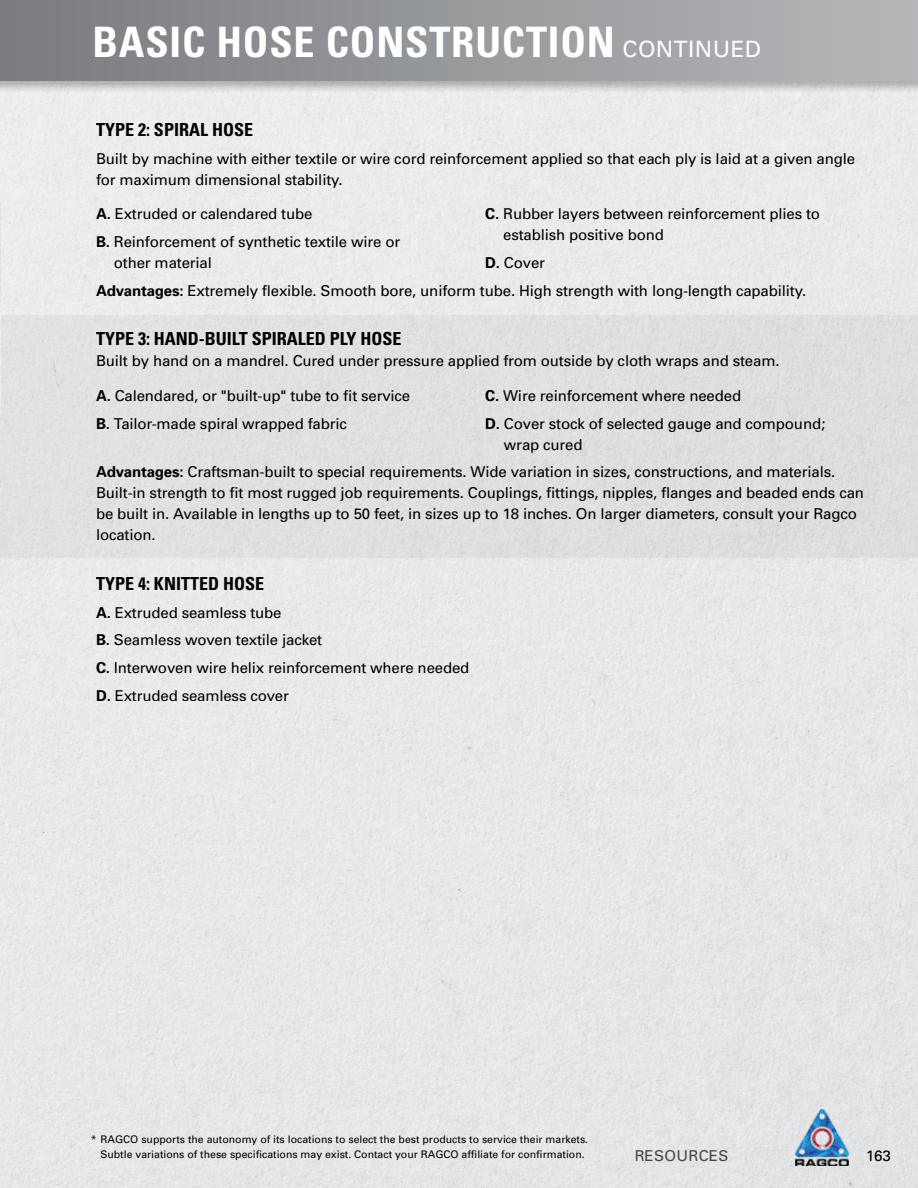
<style>
.page{position:relative;width:918px;height:1188px;background:#fff}
.page>*{position:absolute;margin:0;border:0;box-sizing:border-box;transform-origin:0 0}
.t1{font:700 condensed 42px "Univers";letter-spacing:.02em;color:#fff}
.t2{font:700 condensed 18px "Univers";color:#000}
.t3{font:15px/27.8px "Univers";letter-spacing:-.01em;color:#000}
.t4{font:15px "Univers";letter-spacing:.02em;color:#000}
.t5{font:10.5px/15px "Univers";color:#000;text-align:center}
.s1{font-weight:400;font-stretch:normal;font-size:22.5px}
.s2{font-weight:700}
</style>
<div class="page">
<div style="left:0;top:94px;width:918px;height:1094px;background:#e8e8e9"></div>
<img style="left:795px;top:1109px;width:54px;height:57px">
<div style="left:0;top:0;width:918px;height:94px;background:#000;opacity:.15"></div>
<div style="left:0;top:0;width:918px;height:81px;background:linear-gradient(to right,#7a7b7e,#b4b7b9)"></div>
<div style="left:1px;top:315px;width:917px;height:243px;background:#e0e0e1"></div>
<hr style="left:0;top:201px;width:1px;height:100px;background:#cec9c8">
<hr style="left:0;top:418px;width:1px;height:144px;background:#cec9c8">
<h1 class="t1" style="left:92px;top:16px;width:486px">CHEMICAL COMPA IBILITY</h1>
<h1 class="t1" style="left:92px;top:16px;width:670px">BASIC HOSE CONSTRUCTION <span class="s1">CONTINUED</span></h1>
<p class="t2" style="left:96px;top:119px;width:159px">TYPE 2: SPIRAL HOSE</p>
<p class="t3" style="left:96px;top:148px;width:761px;line-height:21px">Built by machine with either textile or wire cord reinforcement applied so that each ply is laid at a given angle for maximum dimensional stability.</p>
<p class="t3" style="left:96px;top:200px;width:306px"><span class="s2">A.</span> Extruded or calendared tube<br><span class="s2">B.</span> Reinforcement of synthetic textile wire or</p>
<p class="t3" style="left:114px;top:249px;width:100px">other material</p>
<p class="t3" style="left:503px;top:203px;width:318px;line-height:21px;text-indent:-18px"><span class="s2">C.</span> Rubber layers between reinforcement plies to establish positive bond</p>
<p class="t3" style="left:96px;top:249px;width:712px;text-indent:389px"><span class="s2">D.</span> Cover<br><span class="s2">Advantages:</span> Extremely flexible. Smooth bore, uniform tube. High strength with long-length capability.</p>
<p class="t2" style="left:96px;top:328px;width:307px">TYPE 3: HAND-BUILT SPIRALED PLY HOSE</p>
<p class="t3" style="left:96px;top:347px;width:685px">Built by hand on a mandrel. Cured under pressure applied from outside by cloth wraps and steam.</p>
<p class="t3" style="left:96px;top:381px;width:316px"><span class="s2">A.</span> Calendared, or "built-up" tube to fit service<br><span class="s2">B.</span> Tailor-made spiral wrapped fabric</p>
<p class="t3" style="left:485px;top:381px;width:341px"><span class="s2">C.</span> Wire reinforcement where needed<br><span class="s2">D.</span> Cover stock of selected gauge and compound;</p>
<p class="t3" style="left:96px;top:430px;width:741px;text-indent:408px">wrap cured<br><span class="s2">Advantages:</span> Craftsman-built to special requirements. Wide variation in sizes, constructions, and materials.</p>
<p class="t3" style="left:96px;top:482px;width:770px;line-height:21px">Built-in strength to fit most rugged job requirements. Couplings, fittings, nipples, flanges and beaded ends can be built in. Available in lengths up to 50 feet, in sizes up to 18 inches. On larger diameters, consult your Ragco location.</p>
<p class="t2" style="left:96px;top:572px;width:170px">TYPE 4: KNITTED HOSE</p>
<p class="t3" style="left:96px;top:598px;width:375px"><span class="s2">A.</span> Extruded seamless tube<br><span class="s2">B.</span> Seamless woven textile jacket<br><span class="s2">C.</span> Interwoven wire helix reinforcement where needed <span class="s2">D.</span> Extruded seamless cover</p>
<p class="t5" style="left:91px;top:1131px;width:499px">* RAGCO supports the autonomy of its locations to select the best products to service their markets.<br>Subtle variations of these specifications may exist. Contact your RAGCO affiliate for confirmation.</p>
<p class="t4" style="left:634px;top:1146px;width:96px">RESOURCES</p>
<p class="t3" style="left:866px;top:1142px;width:27px">163</p>
</div>
